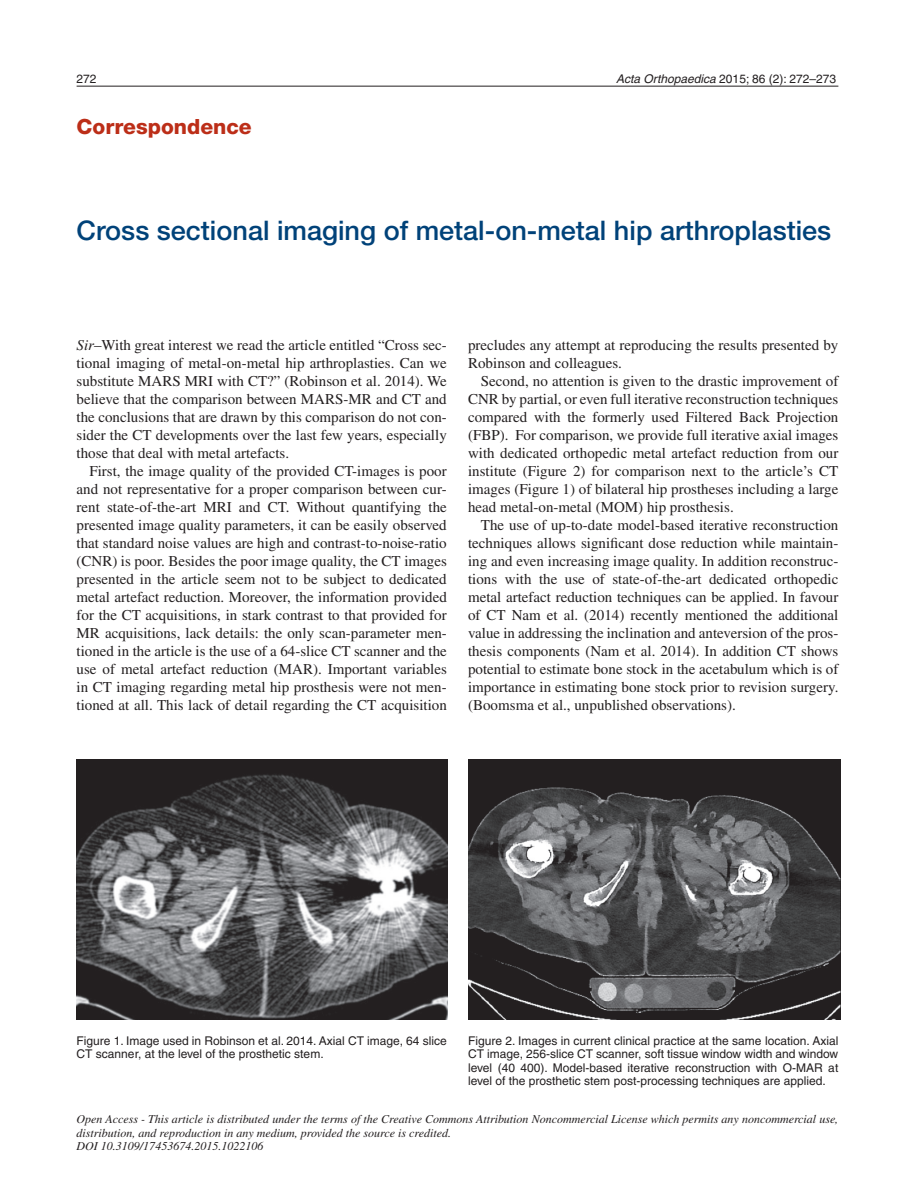
<style>
.page{position:relative;width:915px;height:1191px;background:#fff}
.page>*{position:absolute;margin:0;border:0;box-sizing:border-box;transform-origin:0 0}
.t1{font:500 27px "Helvetica Neue LTW1 G";color:#004279}
.t2{font:800 21px "Helvetica Neue LTW1 G";color:#bc2e18}
.t3{font:15px/18px "Times";color:#231f20;text-align:justify}
.t4{font:12px/13.5px "Helvetica";color:#231f20}
.t5{font:italic 12px/13.5px "Times";color:#231f20}
.s1{font-style:italic}
</style>
<div class="page">
<hr style="left:77px;top:86px;width:761px;height:1px;background:#231f20">
<img style="left:77px;top:760px;width:370px;height:259px">
<img style="left:468px;top:760px;width:372px;height:259px">
<p class="t4" style="left:77px;top:72px;width:22px">272</p>
<p class="t4" style="left:615px;top:72px;width:222px"><span class="s1">Acta Orthopaedica</span> 2015; 86 (2): 272–273</p>
<h2 class="t2" style="left:77px;top:114px;width:176px">Correspondence</h2>
<h1 class="t1" style="left:77px;top:214px;width:755px">Cross sectional imaging of metal-on-metal hip arthroplasties</h1>
<p class="t3" style="left:77px;top:335px;width:371px"><span class="s1">Sir</span>–With great interest we read the article entitled “Cross sec&shy;tional imaging of metal-on-metal hip arthroplasties. Can we substitute MARS MRI with CT?” (Robinson et al. 2014). We believe that the comparison between MARS-MR and CT and the conclusions that are drawn by this comparison do not con&shy;sider the CT developments over the last few years, especially those that deal with metal artefacts.</p>
<p class="t3" style="left:77px;top:461px;width:371px;text-indent:13px">First, the image quality of the provided CT-images is poor and not representative for a proper comparison between cur&shy;rent state-of-the-art MRI and CT. Without quantifying the presented image quality parameters, it can be easily observed that standard noise values are high and contrast-to-noise-ratio (CNR) is poor. Besides the poor image quality, the CT images presented in the article seem not to be subject to dedicated metal artefact reduction. Moreover, the information provided for the CT acquisitions, in stark contrast to that provided for MR acquisitions, lack details: the only scan-parameter men&shy;tioned in the article is the use of a 64-slice CT scanner and the use of metal artefact reduction (MAR). Important variables in CT imaging regarding metal hip prosthesis were not men&shy;tioned at all. This lack of detail regarding the CT acquisition</p>
<p class="t3" style="left:468px;top:335px;width:371px">precludes any attempt at reproducing the results presented by<br>Robinson and colleagues.</p>
<p class="t3" style="left:468px;top:371px;width:371px;text-indent:13px">Second, no attention is given to the drastic improvement of CNR by partial, or even full iterative reconstruction techniques compared with the formerly used Filtered Back Projection (FBP). For comparison, we provide full iterative axial images with dedicated orthopedic metal artefact reduction from our institute (Figure 2) for comparison next to the article’s CT images (Figure 1) of bilateral hip prostheses including a large head metal-on-metal (MOM) hip prosthesis.</p>
<p class="t3" style="left:468px;top:515px;width:371px;text-indent:13px">The use of up-to-date model-based iterative reconstruction techniques allows significant dose reduction while maintain&shy;ing and even increasing image quality. In addition reconstruc&shy;tions with the use of state-of-the-art dedicated orthopedic metal artefact reduction techniques can be applied. In favour of CT Nam et al. (2014) recently mentioned the additional value in addressing the inclination and anteversion of the pros&shy;thesis components (Nam et al. 2014). In addition CT shows potential to estimate bone stock in the acetabulum which is of importance in estimating bone stock prior to revision surgery. (Boomsma et al., unpublished observations).</p>
<p class="t4" style="left:77px;top:1033px;width:371px">Figure 1. Image used in Robinson et al. 2014. Axial CT image, 64 slice<br>CT scanner, at the level of the prosthetic stem.</p>
<p class="t4" style="left:468px;top:1033px;width:371px;text-align:justify">Figure 2. Images in current clinical practice at the same location. Axial CT image, 256-slice CT scanner, soft tissue window width and window level (40 400). Model-based iterative reconstruction with O-MAR at level of the prosthetic stem post-processing techniques are applied.</p>
<p class="t5" style="left:77px;top:1112px;width:763px">Open Access - This article is distributed under the terms of the Creative Commons Attribution Noncommercial License which permits any noncommercial use, distribution, and reproduction in any medium, provided the source is credited.<br>DOI 10.3109/17453674.2015.1022106</p>
</div>
